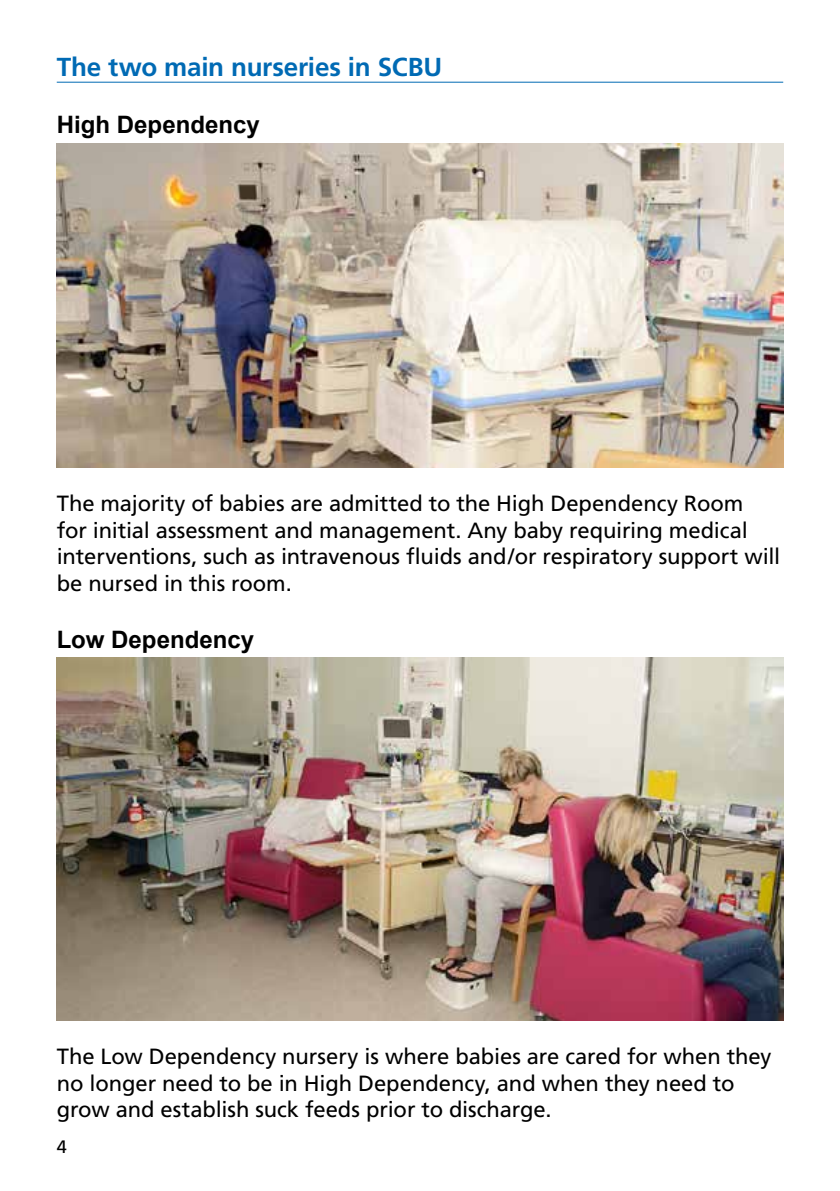
<style>
.page{position:relative;width:840px;height:1191px;background:#fff}
.page>*{position:absolute;margin:0;border:0;box-sizing:border-box;transform-origin:0 0}
.t1{font:700 26px "Frutiger";letter-spacing:-.01em;color:#006ab4}
.t2{font:700 24px "Arial";color:#000}
.t3{font:22px/26.4px "Frutiger";letter-spacing:-.005em;color:#000}
.t4{font:18px "Frutiger";color:#000}
</style>
<div class="page">
<hr style="left:57px;top:82px;width:725px;height:1px;background:#006ab4">
<img style="left:57px;top:143px;width:725px;height:325px">
<img style="left:57px;top:658px;width:725px;height:362px">
<p class="t1" style="left:57px;top:52px;width:387px">The two main nurseries in SCBU</p>
<p class="t2" style="left:57px;top:109px;width:204px">High Dependency</p>
<p class="t3" style="left:57px;top:490px;width:724px">The majority of babies are admitted to the High Dependency Room<br>for initial assessment and management. Any baby requiring medical interventions, such as intravenous fluids and/or respiratory support will be nursed in this room.</p>
<p class="t2" style="left:57px;top:623px;width:199px">Low Dependency</p>
<p class="t3" style="left:57px;top:1043px;width:715px">The Low Dependency nursery is where babies are cared for when they no longer need to be in High Dependency, and when they need to grow and establish suck feeds prior to discharge.</p>
<p class="t4" style="left:57px;top:1136px;width:12px">4</p>
</div>
